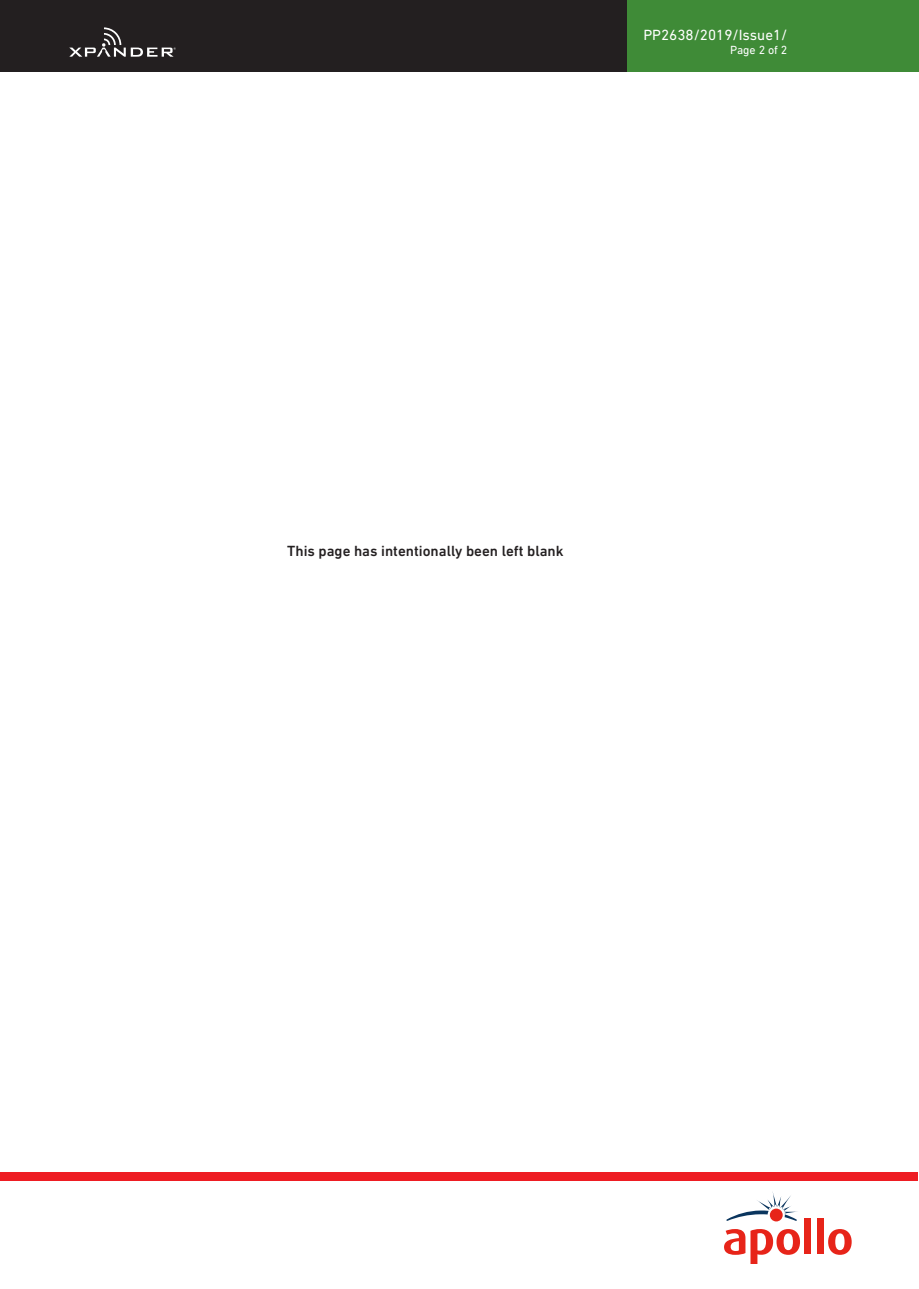
<style>
.page{position:relative;width:919px;height:1289px;background:#fff}
.page>*{position:absolute;margin:0;border:0;box-sizing:border-box;transform-origin:0 0}
.t1{font:500 15px "DIN Next LT Pro";color:#231f20}
.t2{font:15px "DIN Next LT Pro";color:#fff}
.t3{font:12px "DIN Next LT Pro";color:#fff}
</style>
<div class="page">
<div style="left:0;top:0;width:700px;height:71px;background:#231f20"></div>
<div style="left:627px;top:0;width:291px;height:71px;background:#3f8b37"></div>
<svg style="left:724px;top:1229px;width:76px;height:34px"></svg>
<div style="left:804px;top:1218px;width:7px;height:36px;background:#e72419"></div>
<div style="left:816px;top:1218px;width:7px;height:36px;background:#e72419"></div>
<svg style="left:828px;top:1229px;width:23px;height:25px"></svg>
<svg style="left:726px;top:1192px;width:72px;height:28px"></svg>
<div style="left:0;top:1171px;width:917px;height:9px;background:#ee1d23"></div>
<svg style="left:69px;top:27px;width:107px;height:30px"></svg>
<p class="t2" style="left:643px;top:26px;width:146px">PP2638/2019/Issue1/</p>
<p class="t3" style="left:730px;top:43px;width:59px">Page 2 of 2</p>
<p class="t1" style="left:287px;top:542px;width:278px">This page has intentionally been left blank</p>
</div>
